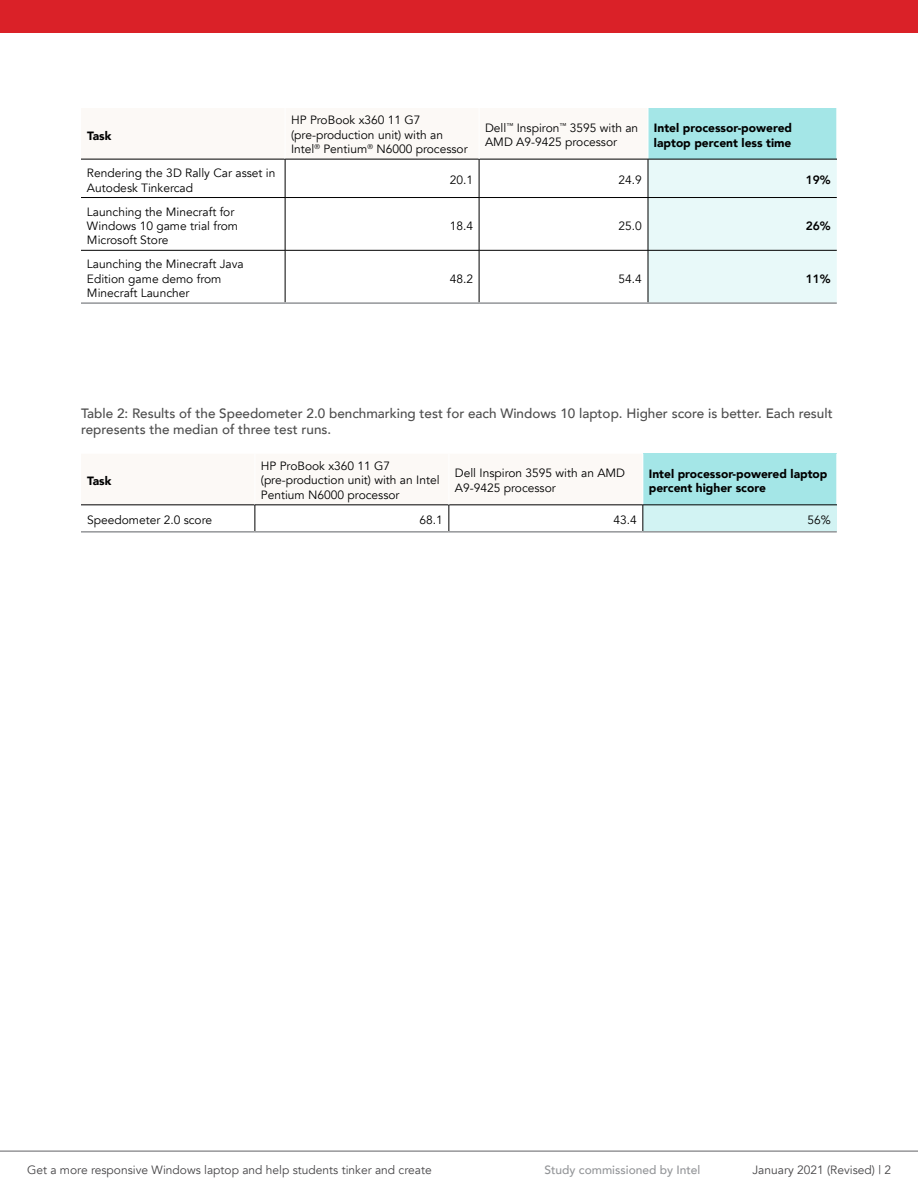
<style>
.page{position:relative;width:918px;height:1188px;background:#fff}
.page>*{position:absolute;margin:0;border:0;box-sizing:border-box;transform-origin:0 0}
.t1{font:500 13.5px/16.2px "Avenir";color:#4d4d4d}
.t2{font:12px/14.4px "Avenir";color:#000}
.t3{font:900 12px/14.4px "Avenir";color:#000}
.t4{font:12px "Avenir";color:#464547}
.t5{font:500 12px "Avenir";color:#939598}
.t6{font:800 12px "Avenir";color:#000}
</style>
<div class="page">
<svg style="left:81px;top:108px;width:756px;height:194px"></svg>
<hr style="left:81px;top:159px;width:204px;height:1px;background:#000">
<hr style="left:285px;top:108px;width:1px;height:51px;background:#fff">
<hr style="left:285px;top:159px;width:194px;height:1px;background:#000">
<hr style="left:285px;top:159px;width:1px;height:38px;background:#000">
<hr style="left:285px;top:198px;width:1px;height:52px;background:#000">
<hr style="left:285px;top:251px;width:1px;height:51px;background:#000">
<hr style="left:648px;top:108px;width:1px;height:51px;background:#fff">
<hr style="left:479px;top:159px;width:1px;height:38px;background:#000">
<hr style="left:648px;top:159px;width:1px;height:38px;background:#000">
<hr style="left:479px;top:198px;width:1px;height:52px;background:#000">
<hr style="left:648px;top:198px;width:1px;height:52px;background:#000">
<hr style="left:479px;top:251px;width:1px;height:51px;background:#000">
<hr style="left:648px;top:251px;width:1px;height:51px;background:#000">
<hr style="left:479px;top:159px;width:169px;height:1px;background:#000">
<hr style="left:648px;top:159px;width:189px;height:1px;background:#000">
<hr style="left:479px;top:108px;width:1px;height:51px;background:#fff">
<hr style="left:81px;top:197px;width:204px;height:1px;background:#000">
<hr style="left:285px;top:197px;width:194px;height:1px;background:#000">
<hr style="left:479px;top:197px;width:169px;height:1px;background:#000">
<hr style="left:648px;top:197px;width:189px;height:1px;background:#000">
<hr style="left:81px;top:250px;width:204px;height:1px;background:#000">
<hr style="left:285px;top:250px;width:194px;height:1px;background:#000">
<hr style="left:479px;top:250px;width:169px;height:1px;background:#000">
<hr style="left:648px;top:250px;width:189px;height:1px;background:#000">
<hr style="left:81px;top:302px;width:204px;height:2px;background:#939598">
<hr style="left:285px;top:302px;width:194px;height:2px;background:#939598">
<hr style="left:479px;top:302px;width:169px;height:2px;background:#939598">
<hr style="left:648px;top:302px;width:189px;height:2px;background:#939598">
<div style="left:643px;top:454px;width:194px;height:51px;background:#a4e6e7"></div>
<div style="left:643px;top:505px;width:194px;height:27px;background:#d2f3f3"></div>
<svg style="left:81px;top:454px;width:563px;height:77px"></svg>
<hr style="left:449px;top:505px;width:194px;height:1px;background:#000">
<hr style="left:643px;top:505px;width:194px;height:1px;background:#000">
<hr style="left:449px;top:454px;width:1px;height:51px;background:#fff">
<hr style="left:81px;top:531px;width:174px;height:2px;background:#939598">
<hr style="left:255px;top:531px;width:194px;height:2px;background:#939598">
<hr style="left:449px;top:531px;width:194px;height:2px;background:#939598">
<hr style="left:643px;top:531px;width:194px;height:2px;background:#939598">
<hr style="left:0;top:1151px;width:918px;height:1px;background:#616264">
<div style="left:0;top:0;width:918px;height:32px;background:#da2128"></div>
<p class="t3" style="left:87px;top:128px;width:26px">Task</p>
<p class="t2" style="left:291px;top:113px;width:178px">HP ProBook x360 11 G7 (pre‑production unit) with an<br>Intel<sup>®</sup> Pentium<sup>®</sup> N6000 processor</p>
<p class="t2" style="left:485px;top:120px;width:155px">Dell<sup>™</sup> Inspiron<sup>™</sup> 3595 with an<br>AMD A9-9425 processor</p>
<p class="t3" style="left:654px;top:121px;width:140px">Intel processor-powered laptop percent less time</p>
<p class="t2" style="left:87px;top:166px;width:190px">Rendering the 3D Rally Car asset in<br>Autodesk Tinkercad</p>
<p class="t2" style="left:450px;top:173px;width:25px">20.1</p>
<p class="t2" style="left:619px;top:173px;width:25px">24.9</p>
<p class="t6" style="left:806px;top:171px;width:27px">19%</p>
<p class="t2" style="left:87px;top:204px;width:153px">Launching the Minecraft for<br>Windows 10 game trial from<br>Microsoft Store</p>
<p class="t2" style="left:450px;top:219px;width:25px">18.4</p>
<p class="t2" style="left:619px;top:219px;width:25px">25.0</p>
<p class="t6" style="left:806px;top:216px;width:27px">26%</p>
<p class="t2" style="left:87px;top:257px;width:158px">Launching the Minecraft Java<br>Edition game demo from<br>Minecraft Launcher</p>
<p class="t2" style="left:450px;top:272px;width:25px">48.2</p>
<p class="t2" style="left:619px;top:272px;width:25px">54.4</p>
<p class="t6" style="left:806px;top:269px;width:27px">11%</p>
<p class="t1" style="left:81px;top:404px;width:753px">Table 2: Results of the Speedometer 2.0 benchmarking test for each Windows 10 laptop. Higher score is better. Each result represents the median of three test runs.</p>
<p class="t3" style="left:87px;top:474px;width:26px">Task</p>
<p class="t2" style="left:261px;top:459px;width:180px">HP ProBook x360 11 G7 (pre‑production unit) with an Intel<br>Pentium N6000 processor</p>
<p class="t2" style="left:455px;top:466px;width:172px">Dell Inspiron 3595 with an AMD<br>A9-9425 processor</p>
<p class="t3" style="left:649px;top:466px;width:180px">Intel processor-powered laptop percent higher score</p>
<p class="t2" style="left:87px;top:513px;width:127px">Speedometer 2.0 score</p>
<p class="t2" style="left:420px;top:513px;width:25px">68.1</p>
<p class="t2" style="left:613px;top:513px;width:25px">43.4</p>
<p class="t2" style="left:807px;top:513px;width:25px">56%</p>
<p class="t4" style="left:27px;top:1163px;width:406px">Get a more responsive Windows laptop and help students tinker and create</p>
<p class="t5" style="left:544px;top:1159px;width:158px">Study commissioned by Intel</p>
<p class="t4" style="left:752px;top:1163px;width:140px">January 2021 (Revised) | 2</p>
</div>
